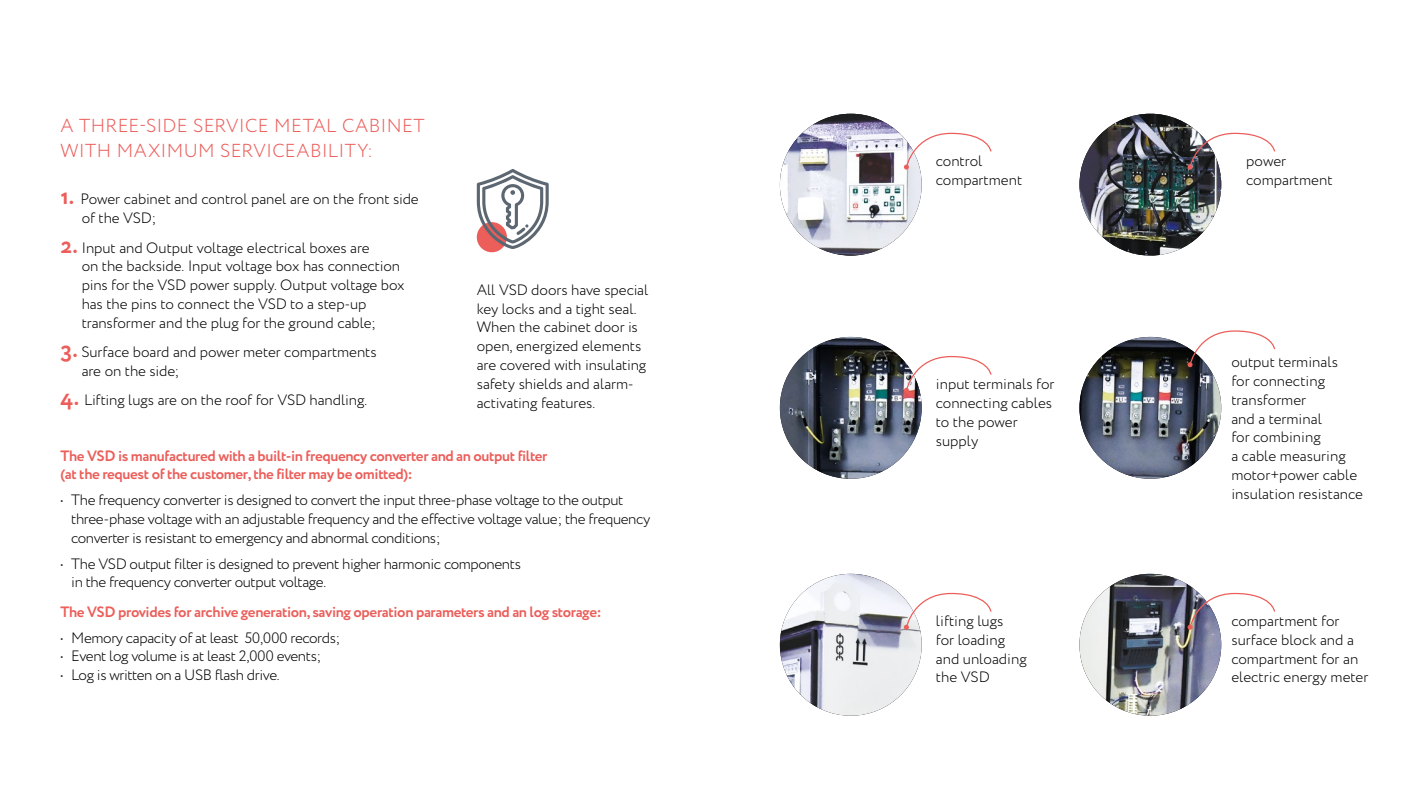
<style>
.page{position:relative;width:1418px;height:798px;background:#fff}
.page>*{position:absolute;margin:0;border:0;box-sizing:border-box;transform-origin:0 0}
.t1{font:300 18.75px/25px "Circe";letter-spacing:.015em;color:#eb5e5a}
.t2{font:300 15px/18.8px "Circe";letter-spacing:-.01em;color:#000}
.t3{font:700 15px/18.8px "Circe";letter-spacing:-.025em;color:#eb5e5a}
.s1{font-weight:700;font-size:22.5px;color:#eb5e5a}
</style>
<div class="page">
<div style="left:477px;top:222px;width:30px;height:30px;background:#eb5e5a;border-radius:50%"></div>
<svg style="left:477px;top:169px;width:71px;height:80px"></svg>
<img style="left:1079px;top:573px;width:142px;height:142px;border-radius:71px">
<img style="left:780px;top:573px;width:141px;height:142px;border-radius:71px">
<svg style="left:903px;top:592px;width:89px;height:37px"></svg>
<svg style="left:1187px;top:592px;width:88px;height:37px"></svg>
<img style="left:780px;top:114px;width:141px;height:141px;border-radius:71px">
<svg style="left:903px;top:132px;width:89px;height:37px"></svg>
<img style="left:1079px;top:114px;width:142px;height:141px;border-radius:71px">
<svg style="left:1187px;top:132px;width:88px;height:37px"></svg>
<img style="left:1079px;top:337px;width:142px;height:141px;border-radius:71px">
<img style="left:780px;top:337px;width:141px;height:141px;border-radius:71px">
<svg style="left:903px;top:356px;width:89px;height:36px"></svg>
<svg style="left:1187px;top:330px;width:88px;height:37px"></svg>
<p class="t1" style="left:61px;top:114px;width:365px">A THREE-SIDE SERVICE METAL CABINET<br>WITH MAXIMUM SERVICEABILITY:</p>
<p class="t2" style="left:82px;top:190px;width:338px;text-indent:-21px"><span class="s1">1.</span> Power cabinet and control panel are on the front side of the VSD;</p>
<p class="t2" style="left:82px;top:238px;width:324px;text-indent:-21px"><span class="s1">2.</span> Input and Output voltage electrical boxes are<br>on the backside. Input voltage box has connection pins for the VSD power supply. Output voltage box has the pins to connect the VSD to a step-up transformer and the plug for the ground cable;</p>
<p class="t2" style="left:82px;top:343px;width:296px;text-indent:-21px"><span class="s1">3.</span> Surface board and power meter compartments are on the side;</p>
<p class="t2" style="left:61px;top:391px;width:308px"><span class="s1">4.</span> Lifting lugs are on the roof for VSD handling.</p>
<p class="t2" style="left:477px;top:281px;width:173px">All VSD doors have special key locks and a tight seal.<br>When the cabinet door is open, energized elements are covered with insulating safety shields and alarm&shy;activating features.</p>
<p class="t3" style="left:61px;top:446px;width:488px">The VSD is manufactured with a built-in frequency converter and an output filter (at the request of the customer, the filter may be omitted):</p>
<p class="t2" style="left:71px;top:491px;width:580px;text-indent:-11px">• The frequency converter is designed to convert the input three-phase voltage to the output three-phase voltage with an adjustable frequency and the effective voltage value; the frequency converter is resistant to emergency and abnormal conditions;</p>
<p class="t2" style="left:71px;top:554px;width:451px;text-indent:-11px">• The VSD output filter is designed to prevent higher harmonic components in the frequency converter output voltage.</p>
<p class="t3" style="left:61px;top:602px;width:542px">The VSD provides for archive generation, saving operation parameters and an log storage:</p>
<p class="t2" style="left:61px;top:628px;width:281px">• Memory capacity of at least 50,000 records;</p>
<p class="t2" style="left:61px;top:647px;width:262px">• Event log volume is at least 2,000 events;</p>
<p class="t2" style="left:61px;top:665px;width:220px">• Log is written on a USB flash drive.</p>
<p class="t2" style="left:935px;top:152px;width:88px">control compartment</p>
<p class="t2" style="left:1246px;top:152px;width:88px">power compartment</p>
<p class="t2" style="left:935px;top:375px;width:120px">input terminals for connecting cables to the power supply</p>
<p class="t2" style="left:1231px;top:353px;width:133px">output terminals<br>for connecting transformer<br>and a terminal<br>for combining<br>a cable measuring motor+power cable insulation resistance</p>
<p class="t2" style="left:935px;top:611px;width:92px">lifting lugs<br>for loading and unloading the VSD</p>
<p class="t2" style="left:1231px;top:611px;width:138px">compartment for surface block and a compartment for an electric energy meter</p>
</div>
